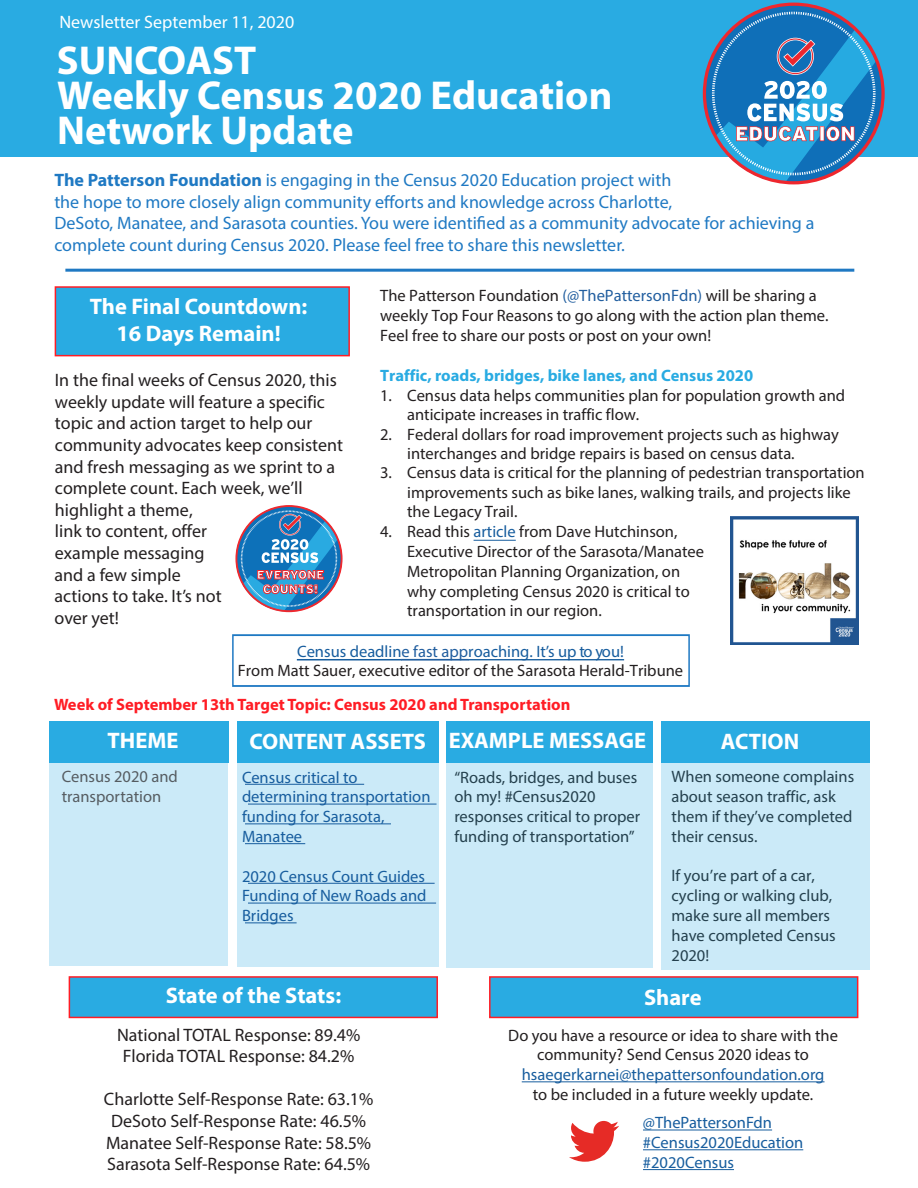
<style>
.page{position:relative;width:918px;height:1188px;background:#fff}
.page>*{position:absolute;margin:0;border:0;box-sizing:border-box;transform-origin:0 0}
.t1{font:700 40.5px "Myriad Pro";color:#fff}
.t2{font:700 22.5px "Myriad Pro";color:#fff}
.t3{font:18px/21.6px "Myriad Pro";color:#231f20}
.t4{font:18px/21.6px "Myriad Pro";color:#1f79c3}
.t5{font:18px "Myriad Pro";color:#fff}
.t6{font:16.5px/19.8px "Myriad Pro";color:#231f20}
.t7{font:16.5px/19.8px "Myriad Pro";color:#175d9e}
.t8{font:700 16.5px "Myriad Pro";color:#ff1d25}
.t9{font:700 16.5px "Myriad Pro";color:#29abe2}
.t10{font:900 12.15px/14.5px "Interstate";color:#fff;text-align:center}
.s1{font-weight:700}
.s2{color:#215e9f}
.s3{color:#175d9e}
</style>
<div class="page">
<div style="left:237px;top:761px;width:202px;height:206px;background:#cbeaf8"></div>
<div style="left:0;top:0;width:918px;height:157px;background:#29abe2"></div>
<hr style="left:65px;top:269px;width:789px;height:3px;background:#1f79c3">
<svg style="left:569px;top:1121px;width:50px;height:41px"></svg>
<hr style="left:643px;top:1130px;width:129px;height:1px;background:#175d9e">
<hr style="left:643px;top:1149px;width:160px;height:1px;background:#175d9e">
<hr style="left:643px;top:1169px;width:91px;height:1px;background:#175d9e">
<svg style="left:703px;top:3px;width:182px;height:182px"></svg>
<hr style="left:522px;top:1081px;width:303px;height:1px;background:#175d9e">
<div style="left:489px;top:976px;width:369px;height:42px;background:#29abe2;border:2px solid #ff1d25"></div>
<div style="left:55px;top:286px;width:295px;height:70px;background:#29abe2;border:2px solid #ff1d25"></div>
<div style="left:69px;top:976px;width:369px;height:42px;background:#29abe2;border:2px solid #ff1d25"></div>
<div style="left:49px;top:762px;width:179px;height:204px;background:#cbeaf8"></div>
<div style="left:49px;top:721px;width:179px;height:42px;background:#29abe2"></div>
<div style="left:237px;top:721px;width:202px;height:42px;background:#29abe2"></div>
<div style="left:661px;top:721px;width:209px;height:42px;background:#29abe2"></div>
<div style="left:446px;top:721px;width:207px;height:42px;background:#29abe2"></div>
<hr style="left:245px;top:784px;width:119px;height:1px;background:#175d9e">
<hr style="left:248px;top:804px;width:189px;height:1px;background:#175d9e">
<hr style="left:245px;top:823px;width:146px;height:1px;background:#175d9e">
<hr style="left:245px;top:843px;width:60px;height:1px;background:#175d9e">
<hr style="left:248px;top:883px;width:187px;height:1px;background:#175d9e">
<hr style="left:248px;top:903px;width:188px;height:1px;background:#175d9e">
<hr style="left:245px;top:922px;width:52px;height:1px;background:#175d9e">
<div style="left:661px;top:763px;width:209px;height:207px;background:#cbeaf8"></div>
<svg style="left:235px;top:505px;width:108px;height:108px"></svg>
<div style="left:446px;top:763px;width:207px;height:205px;background:#cbeaf8"></div>
<div style="left:232px;top:634px;width:458px;height:53px;border:2px solid #1f79c3"></div>
<img style="left:731px;top:517px;width:127px;height:128px">
<hr style="left:474px;top:540px;width:42px;height:1px;background:#175d9e">
<hr style="left:297px;top:659px;width:105px;height:1px;background:#175d9e">
<hr style="left:401px;top:659px;width:68px;height:1px;background:#215e9f">
<hr style="left:468px;top:659px;width:156px;height:1px;background:#175d9e">
<p class="t5" style="left:59px;top:11px;width:236px">Newsletter September 11, 2020</p>
<p class="t1" style="left:57px;top:34px;width:201px">SUNCOAST</p>
<p class="t1" style="left:57px;top:69px;width:557px">Weekly Census 2020 Education</p>
<p class="t1" style="left:57px;top:104px;width:298px">Network Update</p>
<p class="t4" style="left:54px;top:169px;width:762px"><span class="s1">The Patterson Foundation</span> is engaging in the Census 2020 Education project with<br>the hope to more closely align community efforts and knowledge across Charlotte,<br>DeSoto, Manatee, and Sarasota counties. You were identified as a community advocate for achieving a complete count during Census 2020. Please feel free to share this newsletter.</p>
<p class="t2" style="left:90px;top:292px;width:219px">The Final Countdown:</p>
<p class="t2" style="left:116px;top:319px;width:166px">16 Days Remain!</p>
<p class="t3" style="left:55px;top:369px;width:290px">In the final weeks of Census 2020, this weekly update will feature a specific topic and action target to help our community advocates keep consistent and fresh messaging as we sprint to a complete count. Each week, we’ll highlight a theme,<br>link to content, offer<br>example messaging<br>and a few simple<br>actions to take. It’s not<br>over yet!</p>
<p class="t10" style="left:257px;top:567px;width:69px">EVERYONE<br>COUNTS!</p>
<p class="t6" style="left:380px;top:285px;width:450px">The Patterson Foundation <span class="s2">(@ThePattersonFdn)</span> will be sharing a weekly Top Four Reasons to go along with the action plan theme.<br>Feel free to share our posts or post on your own!</p>
<p class="t9" style="left:380px;top:365px;width:375px">Traffic, roads, bridges, bike lanes, and Census 2020</p>
<p class="t6" style="left:407px;top:385px;width:440px;line-height:19px;text-indent:-27px">1. Census data helps communities plan for population growth and anticipate increases in traffic flow.</p>
<p class="t6" style="left:407px;top:424px;width:433px;line-height:19px;text-indent:-27px">2. Federal dollars for road improvement projects such as highway interchanges and bridge repairs is based on census data.</p>
<p class="t6" style="left:407px;top:463px;width:459px;text-indent:-27px">3. Census data is critical for the planning of pedestrian transportation improvements such as bike lanes, walking trails, and projects like the Legacy Trail.</p>
<p class="t6" style="left:407px;top:521px;width:299px;text-indent:-27px">4. Read this <span class="s3">article</span> from Dave Hutchinson, Executive Director of the Sarasota/Manatee Metropolitan Planning Organization, on why completing Census 2020 is critical to transportation in our region.</p>
<p class="t6" style="left:238px;top:641px;width:447px;text-align:center"><span class="s3">Census deadlin</span><span class="s2">e fast app</span><span class="s3">roaching. It’s up to you!<br></span>From Matt Sauer, executive editor of the Sarasota Herald-Tribune</p>
<p class="t8" style="left:54px;top:694px;width:518px">Week of September 13th Target Topic: Census 2020 and Transportation</p>
<p class="t2" style="left:108px;top:726px;width:72px">THEME</p>
<p class="t2" style="left:250px;top:727px;width:178px">CONTENT ASSETS</p>
<p class="t2" style="left:449px;top:726px;width:199px">EXAMPLE MESSAGE</p>
<p class="t2" style="left:721px;top:726px;width:80px">ACTION</p>
<p class="t6" style="left:62px;top:767px;width:118px">Census 2020 and transportation</p>
<p class="t7" style="left:242px;top:767px;width:190px">Census critical to determining transportation funding for Sarasota,<br>Manatee</p>
<p class="t7" style="left:242px;top:866px;width:186px;text-align:justify">2020 Census Count Guides Funding of New Roads and Bridges</p>
<p class="t2" style="left:166px;top:981px;width:177px">State of the Stats:</p>
<p class="t3" style="left:117px;top:1023px;width:245px">National TOTAL Response: 89.4%</p>
<p class="t3" style="left:123px;top:1045px;width:233px">Florida TOTAL Response: 84.2%</p>
<p class="t3" style="left:104px;top:1088px;width:271px">Charlotte Self-Response Rate: 63.1%</p>
<p class="t3" style="left:111px;top:1110px;width:257px">DeSoto Self-Response Rate: 46.5%</p>
<p class="t3" style="left:106px;top:1131px;width:267px">Manatee Self-Response Rate: 58.5%</p>
<p class="t3" style="left:107px;top:1153px;width:265px">Sarasota Self-Response Rate: 64.5%</p>
<p class="t6" style="left:454px;top:767px;width:187px">“Roads, bridges, and buses oh my! #Census2020 responses critical to proper funding of transportation”</p>
<p class="t6" style="left:672px;top:767px;width:184px">When someone complains about season traffic, ask them if they’ve completed their census.</p>
<p class="t6" style="left:672px;top:866px;width:166px">If you’re part of a car, cycling or walking club, make sure all members have completed Census<br>2020!</p>
<p class="t2" style="left:644px;top:983px;width:59px">Share</p>
<p class="t6" style="left:508px;top:1025px;width:331px;text-align:center">Do you have a resource or idea to share with the community? Send Census 2020 ideas to <span class="s3">hsaegerkarnei@thepattersonfoundation.org</span></p>
<p class="t6" style="left:533px;top:1084px;width:282px">to be included in a future weekly update.</p>
<p class="t7" style="left:643px;top:1113px;width:131px">@ThePattersonFdn</p>
<p class="t7" style="left:643px;top:1132px;width:162px">#Census2020Education</p>
<p class="t7" style="left:643px;top:1152px;width:93px">#2020Census</p>
</div>
